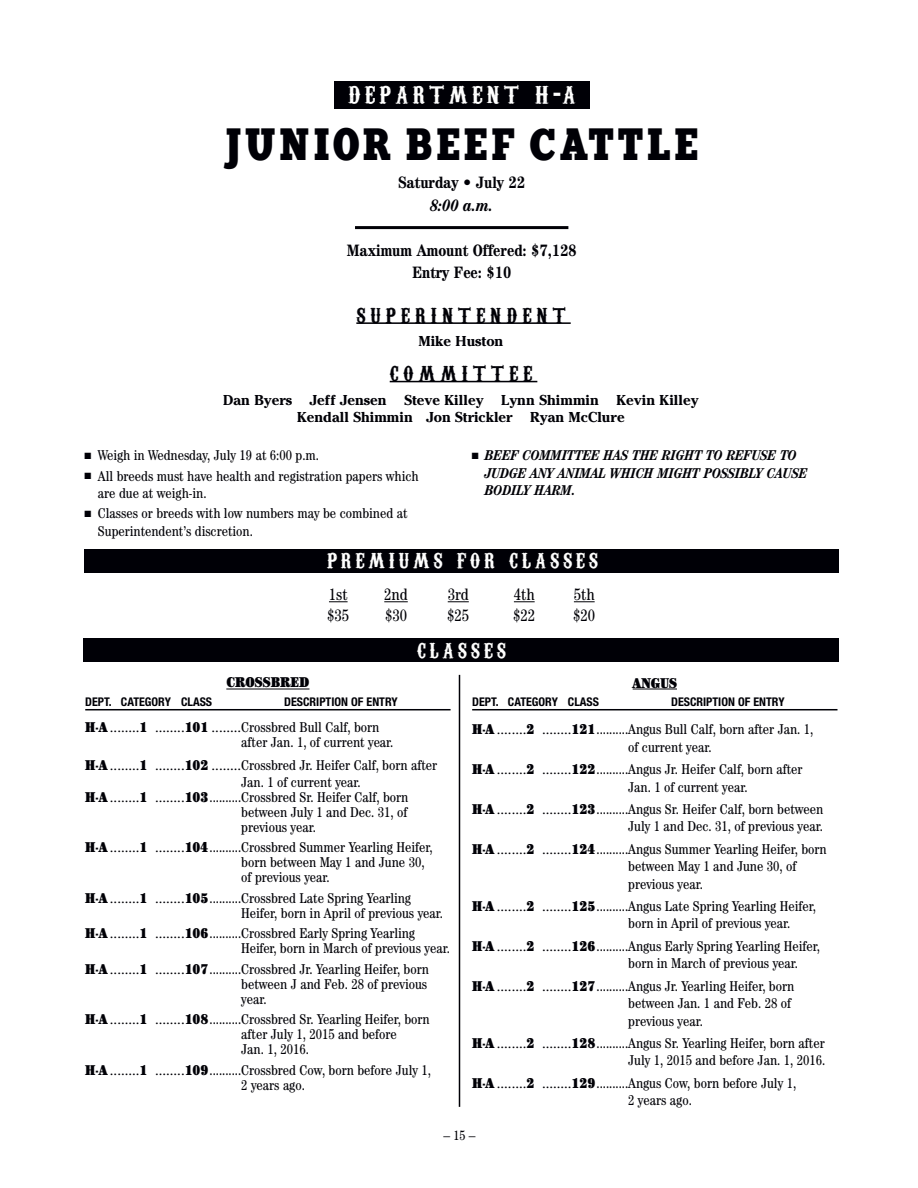
<style>
.page{position:relative;width:918px;height:1188px;background:#fff}
.page>*{position:absolute;margin:0;border:0;box-sizing:border-box;transform-origin:0 0}
.t1{font:45px "Merit";letter-spacing:.12em;color:#000006;scale:.8 1}
.t2{font:24px "Carnivalee Freakshow";letter-spacing:.19em;color:#fff}
.t3{font:21px "Carnivalee Freakshow";letter-spacing:.19em;color:#fff}
.t4{font:21px "Carnivalee Freakshow";letter-spacing:.245em;color:#000006}
.t5{font:700 condensed 16.5px/22.5px "Century";color:#000006;text-align:center}
.t6{font:condensed 16.5px "Century";color:#000006}
.t7{font:italic 700 condensed 16.5px "Century";color:#000006}
.t8{font:condensed 14.25px/17.2px "Century";color:#000006}
.t9{font:700 14.25px/17.1px "Cheltenham";color:#000006;text-align:center}
.t10{font:italic 700 condensed 14.25px/17.2px "Century";color:#000006}
.t11{font:14.25px "Cheltenham";color:#000006}
.t12{font:ultra-condensed 14.25px "Century";color:#000006}
.t13{font:condensed 13.5px "Century";color:#000006}
.t14{font:700 condensed 12px "Helvetica Neue";color:#000006}
.s1{font-family:"Helvetica";font-weight:700}
.s2{font-family:"Century";font-stretch:ultra-condensed}
.s3{font-family:"Century";font-stretch:condensed}
.s4{font-stretch:ultra-condensed}
.s5{font-family:"Cheltenham";font-stretch:normal}
</style>
<div class="page">
<svg style="left:329px;top:601px;width:19px;height:1px"></svg>
<svg style="left:384px;top:601px;width:24px;height:1px"></svg>
<svg style="left:448px;top:601px;width:21px;height:1px"></svg>
<svg style="left:514px;top:601px;width:21px;height:1px"></svg>
<svg style="left:574px;top:601px;width:21px;height:1px"></svg>
<div style="left:334px;top:82px;width:255px;height:27px;background:#000006"></div>
<hr style="left:355px;top:226px;width:213px;height:3px;background:#000006">
<hr style="left:356px;top:322px;width:215px;height:2px;background:#000006">
<hr style="left:390px;top:381px;width:147px;height:1px;background:#000006">
<div style="left:85px;top:549px;width:754px;height:24px;background:#000006"></div>
<div style="left:83px;top:638px;width:755px;height:24px;background:#000006"></div>
<hr style="left:226px;top:689px;width:83px;height:1px;background:#000006">
<hr style="left:85px;top:709px;width:366px;height:1px;background:#000006">
<hr style="left:633px;top:689px;width:44px;height:1px;background:#000006">
<hr style="left:472px;top:709px;width:366px;height:1px;background:#000006">
<hr style="left:459px;top:675px;width:1px;height:432px;background:#000006">
<h2 class="t2" style="left:348px;top:79px;width:229px">DEPARTMENT H<span class="s1">-</span>A</h2>
<h1 class="t1" style="left:226px;top:126px;width:591px">JUNIOR BEEF CATTLE</h1>
<p class="t5" style="left:398px;top:173px;width:128px">Saturday • July 22</p>
<p class="t7" style="left:430px;top:199px;width:65px">8:00 a.m.</p>
<p class="t5" style="left:347px;top:240px;width:231px">Maximum Amount Offered: $7,128<br>Entry Fee: $10</p>
<h3 class="t4" style="left:356px;top:301px;width:211px">SUPERINTENDENT</h3>
<p class="t9" style="left:418px;top:334px;width:87px">Mike Huston</p>
<h3 class="t4" style="left:390px;top:360px;width:144px">COMMITTEE</h3>
<p class="t9" style="left:223px;top:393px;width:477px">Dan Byers Jeff Jensen Steve Killey Lynn Shimmin Kevin Killey<br>Kendall Shimmin Jon Strickler Ryan McClure</p>
<p class="t8" style="left:84px;top:448px;width:236px">■ Weigh in Wednesday, July 19 at 6:00 p.m.</p>
<p class="t8" style="left:98px;top:469px;width:322px;text-indent:-14px">■ All breeds must have health and registration papers which are due at weigh-in.</p>
<p class="t8" style="left:98px;top:506px;width:311px;text-indent:-14px">■ Classes or breeds with low numbers may be combined at<br>Superintendent’s discretion.</p>
<p class="t10" style="left:485px;top:448px;width:324px;text-indent:-14px">■ BEEF COMMITTEE HAS THE RIGHT TO REFUSE TO<br>JUDGE ANY ANIMAL WHICH MIGHT POSSIBLY CAUSE<br>BODILY HARM.</p>
<h3 class="t3" style="left:327px;top:547px;width:272px">PREMIUMS FOR CLASSES</h3>
<p class="t6" style="left:329px;top:589px;width:20px">1st</p>
<p class="t6" style="left:384px;top:589px;width:25px">2nd</p>
<p class="t6" style="left:448px;top:589px;width:23px">3rd</p>
<p class="t6" style="left:514px;top:589px;width:22px">4th</p>
<p class="t6" style="left:574px;top:589px;width:22px">5th</p>
<p class="t6" style="left:327px;top:610px;width:23px">$35</p>
<p class="t6" style="left:385px;top:610px;width:23px">$30</p>
<p class="t6" style="left:447px;top:610px;width:23px">$25</p>
<p class="t6" style="left:513px;top:610px;width:23px">$22</p>
<p class="t6" style="left:573px;top:610px;width:23px">$20</p>
<p class="t12" style="left:226px;top:677px;width:85px">CROSSBRED</p>
<h3 class="t3" style="left:417px;top:637px;width:90px">CLASSES</h3>
<p class="t12" style="left:633px;top:677px;width:46px">ANGUS</p>
<p class="t14" style="left:85px;top:692px;width:128px">DEPT. CATEGORY CLASS</p>
<p class="t14" style="left:284px;top:692px;width:115px">DESCRIPTION OF ENTRY</p>
<p class="t11" style="left:85px;top:719px;width:296px"><span class="s2">H-A</span> ........<span class="s2">1</span> ........<span class="s2">101</span> ........<span class="s3">Crossbred Bull Calf, born</span></p>
<p class="t8" style="left:85px;top:732px;width:353px;line-height:22.6px;text-indent:156px">after Jan. 1, of current year.<br><span class="s4">H-A</span> <span class="s5">........</span><span class="s4">1</span> <span class="s5">........</span><span class="s4">102</span> <span class="s5">........</span>Crossbred Jr. Heifer Calf, born after</p>
<p class="t8" style="left:241px;top:775px;width:121px">Jan. 1 of current year.</p>
<p class="t8" style="left:85px;top:790px;width:325px"><span class="s4">H-A</span> <span class="s5">........</span><span class="s4">1</span> <span class="s5">........</span><span class="s4">103</span>..........Crossbred Sr. Heifer Calf, born</p>
<p class="t8" style="left:241px;top:805px;width:168px">between July 1 and Dec. 31, of</p>
<p class="t8" style="left:241px;top:820px;width:76px">previous year.</p>
<p class="t8" style="left:241px;top:841px;width:193px;line-height:15px;text-indent:-156px"><span class="s4">H-A</span> <span class="s5">........</span><span class="s4">1</span> <span class="s5">........</span><span class="s4">104</span>..........Crossbred Summer Yearling Heifer, born between May 1 and June 30, of previous year.</p>
<p class="t8" style="left:241px;top:892px;width:203px;line-height:15px;text-indent:-156px"><span class="s4">H-A</span> <span class="s5">........</span><span class="s4">1</span> <span class="s5">........</span><span class="s4">105</span>..........Crossbred Late Spring Yearling<br>Heifer, born in April of previous year.</p>
<p class="t8" style="left:241px;top:927px;width:210px;line-height:15px;text-indent:-156px"><span class="s4">H-A</span> <span class="s5">........</span><span class="s4">1</span> <span class="s5">........</span><span class="s4">106</span>..........Crossbred Early Spring Yearling<br>Heifer, born in March of previous year.</p>
<p class="t8" style="left:241px;top:963px;width:189px;line-height:15px;text-indent:-156px"><span class="s4">H-A</span> <span class="s5">........</span><span class="s4">1</span> <span class="s5">........</span><span class="s4">107</span>..........Crossbred Jr. Yearling Heifer, born between J and Feb. 28 of previous year.</p>
<p class="t8" style="left:241px;top:1013px;width:190px;line-height:15px;text-indent:-156px"><span class="s4">H-A</span> <span class="s5">........</span><span class="s4">1</span> <span class="s5">........</span><span class="s4">108</span>..........Crossbred Sr. Yearling Heifer, born after July 1, 2015 and before<br>Jan. 1, 2016.</p>
<p class="t8" style="left:241px;top:1063px;width:191px;line-height:15px;text-indent:-156px"><span class="s4">H-A</span> <span class="s5">........</span><span class="s4">1</span> <span class="s5">........</span><span class="s4">109</span>..........Crossbred Cow, born before July 1,<br>2 years ago.</p>
<p class="t14" style="left:472px;top:692px;width:128px">DEPT. CATEGORY CLASS</p>
<p class="t14" style="left:671px;top:692px;width:115px">DESCRIPTION OF ENTRY</p>
<p class="t8" style="left:628px;top:722px;width:187px;text-indent:-156px"><span class="s4">H-A</span> <span class="s5">........</span><span class="s4">2</span> <span class="s5">........</span><span class="s4">121</span>..........Angus Bull Calf, born after Jan. 1, of current year.</p>
<p class="t8" style="left:628px;top:762px;width:176px;text-indent:-156px"><span class="s4">H-A</span> <span class="s5">........</span><span class="s4">2</span> <span class="s5">........</span><span class="s4">122</span>..........Angus Jr. Heifer Calf, born after<br>Jan. 1 of current year.</p>
<p class="t8" style="left:472px;top:802px;width:353px;text-align:right"><span class="s4">H-A</span> <span class="s5">........</span><span class="s4">2</span> <span class="s5">........</span><span class="s4">123</span>..........Angus Sr. Heifer Calf, born between<br>July 1 and Dec. 31, of previous year.</p>
<p class="t8" style="left:628px;top:842px;width:200px;text-indent:-156px"><span class="s4">H-A</span> <span class="s5">........</span><span class="s4">2</span> <span class="s5">........</span><span class="s4">124</span>..........Angus Summer Yearling Heifer, born between May 1 and June 30, of previous year.</p>
<p class="t8" style="left:628px;top:899px;width:189px;text-indent:-156px"><span class="s4">H-A</span> <span class="s5">........</span><span class="s4">2</span> <span class="s5">........</span><span class="s4">125</span>..........Angus Late Spring Yearling Heifer, born in April of previous year.</p>
<p class="t8" style="left:628px;top:939px;width:193px;text-indent:-156px"><span class="s4">H-A</span> <span class="s5">........</span><span class="s4">2</span> <span class="s5">........</span><span class="s4">126</span>..........Angus Early Spring Yearling Heifer, born in March of previous year.</p>
<p class="t8" style="left:628px;top:979px;width:168px;text-indent:-156px"><span class="s4">H-A</span> <span class="s5">........</span><span class="s4">2</span> <span class="s5">........</span><span class="s4">127</span>..........Angus Jr. Yearling Heifer, born between Jan. 1 and Feb. 28 of previous year.</p>
<p class="t8" style="left:472px;top:1036px;width:355px;text-align:right"><span class="s4">H-A</span> <span class="s5">........</span><span class="s4">2</span> <span class="s5">........</span><span class="s4">128</span>..........Angus Sr. Yearling Heifer, born after<br>July 1, 2015 and before Jan. 1, 2016.</p>
<p class="t8" style="left:628px;top:1076px;width:170px;text-indent:-156px"><span class="s4">H-A</span> <span class="s5">........</span><span class="s4">2</span> <span class="s5">........</span><span class="s4">129</span>..........Angus Cow, born before July 1,<br>2 years ago.</p>
<p class="t13" style="left:444px;top:1131px;width:34px">– 15 –</p>
</div>
